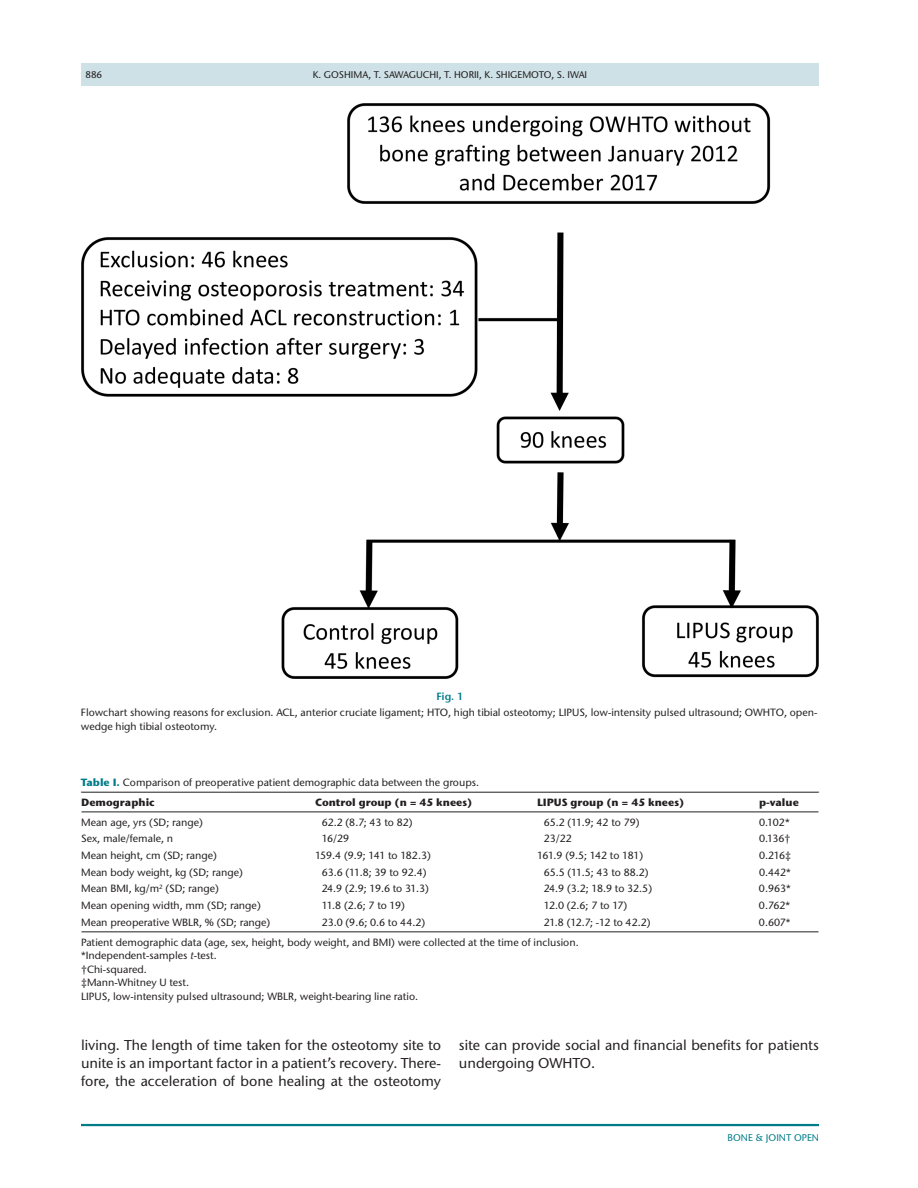
<style>
.page{position:relative;width:918px;height:1188px;background:#fff}
.page>*{position:absolute;margin:0;border:0;box-sizing:border-box;transform-origin:0 0}
.t1{font:500 14.25px/18px "Stone Sans ITC Pro";color:#231f20;text-align:justify}
.t2{font:500 10.5px/13.5px "Stone Sans ITC Pro";color:#231f20}
.t3{font:700 10.5px "Stone Sans ITC Pro";color:#231f20}
.t4{font:500 10.5px "Stone Sans ITC Pro";letter-spacing:-.05em;color:#231f20}
.t5{font:500 10.5px "Stone Sans ITC Pro";letter-spacing:-.035em;color:#231f20}
.t6{font:600 10.5px "Stone Sans ITC Pro";color:#007c89}
.t7{font:500 9.75px "Stone Sans ITC Pro";color:#231f20}
.t8{font:500 9.75px "Stone Sans ITC Pro";color:#007c89}
.s1{font-weight:700;color:#007c89}
.s2{font-weight:700}
.s3{font-style:italic}
</style>
<div class="page">
<hr style="left:81px;top:1124px;width:738px;height:2px;background:#007c89">
<div style="left:81px;top:63px;width:738px;height:23px;background:#cee1e6"></div>
<img style="left:81px;top:104px;width:738px;height:575px">
<svg style="left:82px;top:811px;width:737px;height:122px"></svg>
<hr style="left:81px;top:792px;width:234px;height:1px;background:#231f20">
<hr style="left:81px;top:812px;width:234px;height:1px;background:#231f20">
<hr style="left:315px;top:792px;width:222px;height:1px;background:#231f20">
<hr style="left:315px;top:812px;width:222px;height:1px;background:#231f20">
<hr style="left:537px;top:792px;width:222px;height:1px;background:#231f20">
<hr style="left:537px;top:812px;width:222px;height:1px;background:#231f20">
<hr style="left:759px;top:792px;width:60px;height:1px;background:#231f20">
<hr style="left:759px;top:812px;width:60px;height:1px;background:#231f20">
<hr style="left:81px;top:931px;width:234px;height:1px;background:#231f20">
<hr style="left:315px;top:931px;width:222px;height:1px;background:#231f20">
<hr style="left:537px;top:931px;width:222px;height:1px;background:#231f20">
<hr style="left:759px;top:931px;width:60px;height:1px;background:#231f20">
<p class="t7" style="left:85px;top:68px;width:18px">886</p>
<p class="t7" style="left:313px;top:68px;width:276px">K. GOSHIMA, T. SAWAGUCHI, T. HORII, K. SHIGEMOTO, S. IWAI</p>
<p class="t6" style="left:436px;top:689px;width:29px">Fig. 1</p>
<p class="t2" style="left:81px;top:706px;width:738px">Flowchart showing reasons for exclusion. ACL, anterior cruciate ligament; HTO, high tibial osteotomy; LIPUS, low-intensity pulsed ultrasound; OWHTO, open&shy;wedge high tibial osteotomy.</p>
<p class="t2" style="left:81px;top:772px;width:400px;line-height:20.1px"><span class="s1">Table I.</span> Comparison of preoperative patient demographic data between the groups.<br><span class="s2">Demographic</span></p>
<p class="t3" style="left:315px;top:795px;width:159px">Control group (n = 45 knees)</p>
<p class="t3" style="left:537px;top:795px;width:149px">LIPUS group (n = 45 knees)</p>
<p class="t3" style="left:759px;top:795px;width:41px">p-value</p>
<p class="t2" style="left:81px;top:815px;width:123px">Mean age, yrs (SD; range)</p>
<p class="t2" style="left:322px;top:815px;width:92px">62.2 (8.7; 43 to 82)</p>
<p class="t2" style="left:544px;top:815px;width:97px">65.2 (11.9; 42 to 79)</p>
<p class="t2" style="left:759px;top:815px;width:32px">0.102*</p>
<p class="t2" style="left:81px;top:832px;width:94px">Sex, male/female, n</p>
<p class="t2" style="left:322px;top:832px;width:29px">16/29</p>
<p class="t2" style="left:544px;top:832px;width:30px">23/22</p>
<p class="t2" style="left:759px;top:832px;width:33px">0.136†</p>
<p class="t2" style="left:81px;top:849px;width:137px">Mean height, cm (SD; range)</p>
<p class="t4" style="left:315px;top:849px;width:117px">159.4 (9.9; 141 to 182.3)</p>
<p class="t5" style="left:537px;top:849px;width:108px">161.9 (9.5; 142 to 181)</p>
<p class="t2" style="left:759px;top:849px;width:34px">0.216‡</p>
<p class="t2" style="left:81px;top:865px;width:163px">Mean body weight, kg (SD; range)</p>
<p class="t2" style="left:322px;top:865px;width:106px">63.6 (11.8; 39 to 92.4)</p>
<p class="t2" style="left:544px;top:865px;width:106px">65.5 (11.5; 43 to 88.2)</p>
<p class="t2" style="left:759px;top:865px;width:33px">0.442*</p>
<p class="t2" style="left:81px;top:882px;width:139px">Mean BMI, kg/m<sup>2</sup> (SD; range)</p>
<p class="t2" style="left:322px;top:882px;width:109px">24.9 (2.9; 19.6 to 31.3)</p>
<p class="t2" style="left:544px;top:882px;width:110px">24.9 (3.2; 18.9 to 32.5)</p>
<p class="t2" style="left:759px;top:882px;width:33px">0.963*</p>
<p class="t2" style="left:81px;top:899px;width:181px">Mean opening width, mm (SD; range)</p>
<p class="t2" style="left:322px;top:899px;width:85px">11.8 (2.6; 7 to 19)</p>
<p class="t2" style="left:544px;top:899px;width:85px">12.0 (2.6; 7 to 17)</p>
<p class="t2" style="left:759px;top:899px;width:33px">0.762*</p>
<p class="t2" style="left:81px;top:915px;width:191px">Mean preoperative WBLR, % (SD; range)</p>
<p class="t2" style="left:322px;top:915px;width:105px">23.0 (9.6; 0.6 to 44.2)</p>
<p class="t2" style="left:544px;top:915px;width:108px">21.8 (12.7; -12 to 42.2)</p>
<p class="t2" style="left:759px;top:915px;width:33px">0.607*</p>
<p class="t2" style="left:81px;top:935px;width:499px">Patient demographic data (age, sex, height, body weight, and BMI) were collected at the time of inclusion. *Independent-samples <span class="s3">t</span>-test.<br>†Chi-squared.<br>‡Mann-Whitney U test.<br>LIPUS, low-intensity pulsed ultrasound; WBLR, weight-bearing line ratio.</p>
<h1 class="t1" style="left:81px;top:1036px;width:362px">living. The length of time taken for the osteotomy site to unite is an important factor in a patient’s recovery. There&shy;fore, the acceleration of bone healing at the osteotomy</h1>
<h1 class="t1" style="left:459px;top:1036px;width:361px">site can provide social and financial benefits for patients undergoing OWHTO.</h1>
<p class="t8" style="left:728px;top:1132px;width:93px">BONE &amp; JOINT OPEN</p>
</div>
